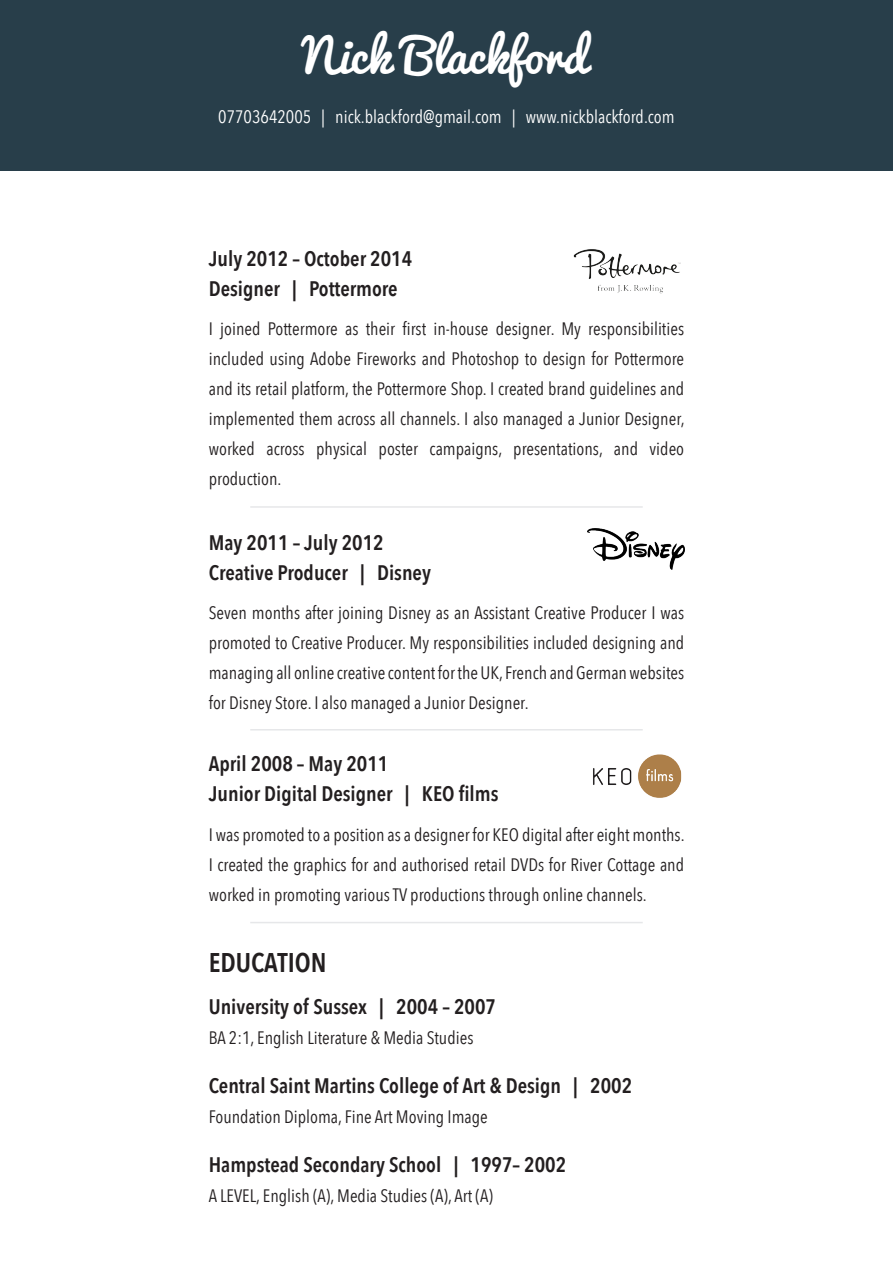
<style>
.page{position:relative;width:893px;height:1263px;background:#fff}
.page>*{position:absolute;margin:0;border:0;box-sizing:border-box;transform-origin:0 0}
.t1{font:46.5px "Pacifico";color:#fff}
.t2{font:600 27px "Avenir Next Condensed";color:#231f20}
.t3{font:600 21px/30px "Avenir Next Condensed";color:#231f20}
.t4{font:18px/30px "Avenir Next Condensed";color:#231f20;text-align:justify}
.t5{font:18px "Avenir Next Condensed";color:#fff}
</style>
<div class="page">
<hr style="left:250px;top:729px;width:393px;height:1px;background:#e6e7e9">
<hr style="left:250px;top:922px;width:393px;height:1px;background:#e6e7e9">
<hr style="left:250px;top:506px;width:393px;height:2px;background:#e6e7e9">
<img style="left:573px;top:249px;width:108px;height:45px">
<img style="left:587px;top:529px;width:97px;height:40px">
<img style="left:593px;top:754px;width:89px;height:44px">
<div style="left:0;top:0;width:893px;height:170px;background:#283e4a"></div>
<p class="t1" style="left:302px;top:15px;width:288px">Nick Blackford</p>
<p class="t5" style="left:218px;top:101px;width:458px">07703642005 | nick.blackford@gmail.com | www.nickblackford.com</p>
<p class="t3" style="left:209px;top:243px;width:205px">July 2012 – October 2014<br>Designer | Pottermore</p>
<p class="t4" style="left:209px;top:313px;width:477px">I joined Pottermore as their first in-house designer. My responsibilities included using Adobe Fireworks and Photoshop to design for Pottermore and its retail platform, the Pottermore Shop. I created brand guidelines and implemented them across all channels. I also managed a Junior Designer, worked across physical poster campaigns, presentations, and video production.</p>
<p class="t3" style="left:209px;top:527px;width:224px">May 2011 – July 2012<br>Creative Producer | Disney</p>
<p class="t4" style="left:209px;top:597px;width:477px">Seven months after joining Disney as an Assistant Creative Producer I was promoted to Creative Producer. My responsibilities included designing and managing all online creative content for the UK, French and German websites for Disney Store. I also managed a Junior Designer.</p>
<p class="t3" style="left:209px;top:748px;width:181px">April 2008 – May 2011</p>
<p class="t3" style="left:209px;top:778px;width:291px">Junior Digital Designer | KEO films</p>
<p class="t4" style="left:209px;top:818px;width:477px">I was promoted to a position as a designer for KEO digital after eight months.<br>I created the graphics for and authorised retail DVDs for River Cottage and worked in promoting various TV productions through online channels.</p>
<p class="t2" style="left:209px;top:939px;width:119px">EDUCATION</p>
<p class="t3" style="left:209px;top:991px;width:289px">University of Sussex | 2004 – 2007</p>
<p class="t4" style="left:209px;top:1022px;width:266px">BA 2:1, English Literature &amp; Media Studies</p>
<p class="t3" style="left:209px;top:1070px;width:425px">Central Saint Martins College of Art &amp; Design | 2002</p>
<p class="t4" style="left:209px;top:1101px;width:281px">Foundation Diploma, Fine Art Moving Image</p>
<p class="t3" style="left:209px;top:1149px;width:359px">Hampstead Secondary School | 1997– 2002</p>
<p class="t4" style="left:209px;top:1180px;width:286px">A LEVEL, English (A), Media Studies (A), Art (A)</p>
</div>
